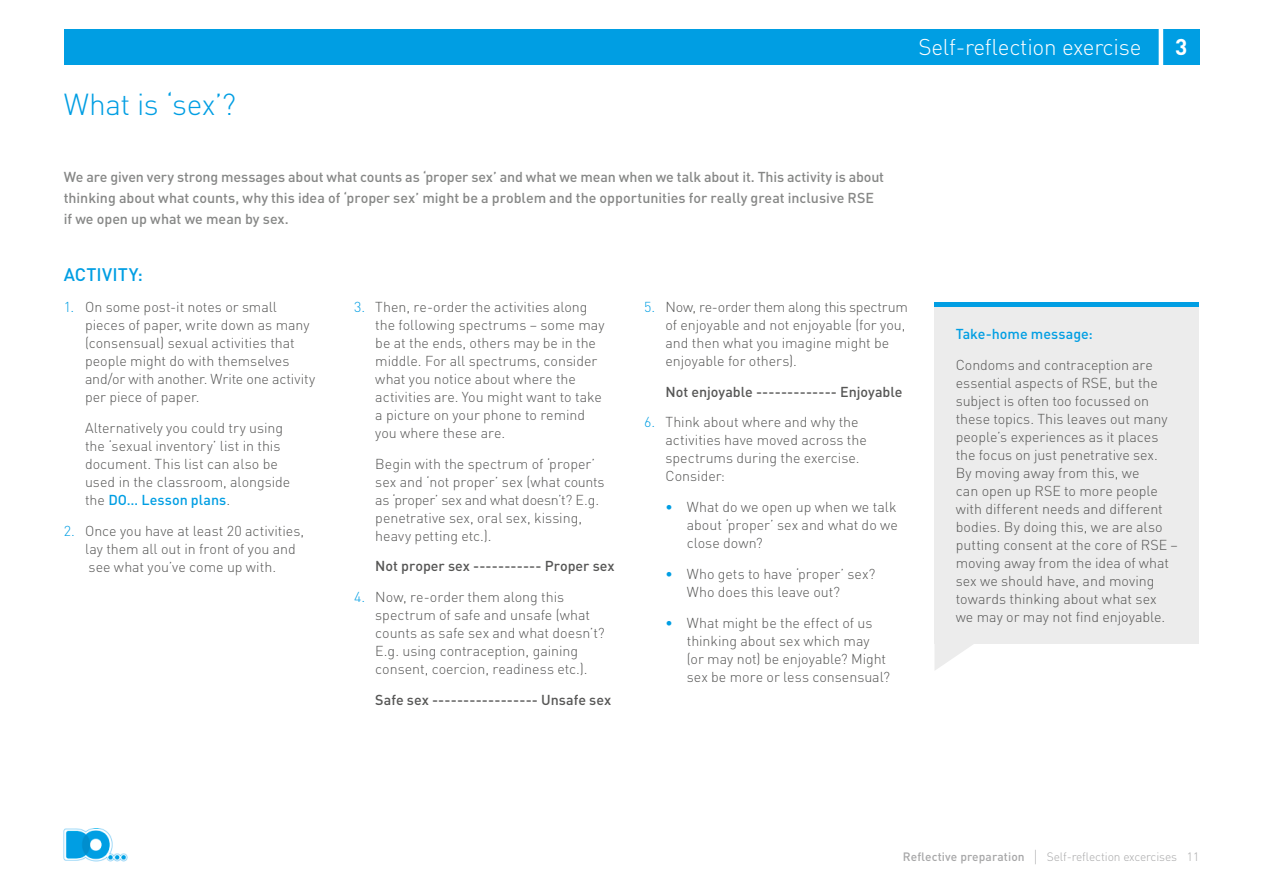
<style>
.page{position:relative;width:1263px;height:893px;background:#fff}
.page>*{position:absolute;margin:0;border:0;box-sizing:border-box;transform-origin:0 0}
.t1{font:300 30px "DIN";letter-spacing:-.02em;color:#009ee3}
.t2{font:300 22.5px "DIN";letter-spacing:-.01em;color:#fff}
.t3{font:700 22.5px "DIN";color:#fff}
.t4{font:500 18px "DIN";letter-spacing:.01em;color:#009ee3}
.t5{font:300 14.25px/18px "DIN";color:#565655}
.t6{font:500 14.25px/21px "DIN";color:#868786}
.t7{font:500 14.25px "DIN";color:#565655}
.t8{font:500 14.25px "DIN";color:#009ee3}
.t9{font:300 12px "DIN";letter-spacing:-.01em;color:#a7a7a8}
.s1{color:#009ee3}
.s2{font-weight:500;color:#009ee3}
.s3{font-weight:500}
.s4{font-size:16.8px}
</style>
<div class="page">
<img style="left:63px;top:828px;width:65px;height:33px">
<div style="left:64px;top:29px;width:1135px;height:35px;background:#009ee3"></div>
<hr style="left:1159px;top:26px;width:4px;height:41px;background:#fff">
<div style="left:934px;top:306px;width:265px;height:337px;background:#ececec"></div>
<hr style="left:934px;top:302px;width:265px;height:4px;background:#009ee3">
<svg style="left:934px;top:643px;width:41px;height:27px"></svg>
<h1 class="t1" style="left:64px;top:86px;width:174px">What is ‘sex’?</h1>
<h2 class="t2" style="left:918px;top:33px;width:224px">Self-reflection exercise</h2>
<h2 class="t3" style="left:1175px;top:32px;width:14px">3</h2>
<p class="t6" style="left:64px;top:166px;width:822px">We are given very strong messages about what counts as ‘proper sex’ and what we mean when we talk about it. This activity is about thinking about what counts, why this idea of ‘proper sex’ might be a problem and the opportunities for really great inclusive RSE if we open up what we mean by sex.</p>
<p class="t4" style="left:64px;top:263px;width:81px">ACTIVITY:</p>
<p class="t5" style="left:85px;top:298px;width:232px;text-indent:-21px"><span class="s1">1.</span> On some post-it notes or small pieces of paper, write down as many (consensual) sexual activities that people might do with themselves and/or with another. Write one activity per piece of paper.</p>
<p class="t5" style="left:85px;top:418px;width:207px">Alternatively you could try using the ‘sexual inventory’ list in this document. This list can also be used in the classroom, alongside the <span class="s2">DO… Lesson plans</span>.</p>
<p class="t5" style="left:85px;top:521px;width:221px;text-indent:-21px"><span class="s1">2.</span> Once you have at least 20 activities, lay them all out in front of you and see what you’ve come up with.</p>
<p class="t5" style="left:375px;top:298px;width:231px;text-indent:-21px"><span class="s1">3.</span> Then, re-order the activities along the following spectrums – some may be at the ends, others may be in the middle. For all spectrums, consider what you notice about where the activities are. You might want to take a picture on your phone to remind you where these are.</p>
<p class="t5" style="left:375px;top:454px;width:231px">Begin with the spectrum of ‘proper’ sex and ‘not proper’ sex (what counts as ‘proper’ sex and what doesn’t? E.g. penetrative sex, oral sex, kissing, heavy petting etc.).</p>
<p class="t7" style="left:375px;top:557px;width:241px">Not proper sex ----------- Proper sex</p>
<p class="t5" style="left:375px;top:588px;width:231px;text-indent:-21px"><span class="s1">4.</span> Now, re-order them along this spectrum of safe and unsafe (what counts as safe sex and what doesn’t?<br>E.g. using contraception, gaining consent, coercion, readiness etc.).</p>
<p class="t7" style="left:375px;top:691px;width:237px">Safe sex ----------------- Unsafe sex</p>
<p class="t5" style="left:665px;top:298px;width:244px;text-indent:-21px"><span class="s1">5.</span> Now, re-order them along this spectrum of enjoyable and not enjoyable (for you, and then what you imagine might be enjoyable for others).</p>
<p class="t7" style="left:665px;top:382px;width:238px">Not enjoyable ------------- Enjoyable</p>
<p class="t5" style="left:665px;top:413px;width:203px;text-indent:-21px"><span class="s1">6.</span> Think about where and why the activities have moved across the spectrums during the exercise.<br>Consider:</p>
<p class="t5" style="left:687px;top:498px;width:213px;text-align:justify;text-indent:-21px"><span class="s2">•</span> What do we open up when we talk about ‘proper’ sex and what do we close down?</p>
<p class="t5" style="left:687px;top:565px;width:190px;text-indent:-21px"><span class="s2">•</span> Who gets to have ‘proper’ sex?<br>Who does this leave out?</p>
<p class="t5" style="left:687px;top:613px;width:205px;text-indent:-21px"><span class="s2">•</span> What might be the effect of us thinking about sex which may (or may not) be enjoyable? Might sex be more or less consensual?</p>
<p class="t8" style="left:956px;top:325px;width:139px">Take-home message:</p>
<p class="t5" style="left:956px;top:356px;width:224px">Condoms and contraception are essential aspects of RSE, but the subject is often too focussed on these topics. This leaves out many people’s experiences as it places the focus on just penetrative sex.<br>By moving away from this, we<br>can open up RSE to more people with different needs and different bodies. By doing this, we are also putting consent at the core of RSE – moving away from the idea of what sex we should have, and moving towards thinking about what sex we may or may not find enjoyable.</p>
<p class="t9" style="left:903px;top:850px;width:276px"><span class="s3">Reflective preparation</span> <span class="s4">|</span> Self-reflection excercises</p>
<p class="t9" style="left:1187px;top:849px;width:14px">11</p>
</div>
